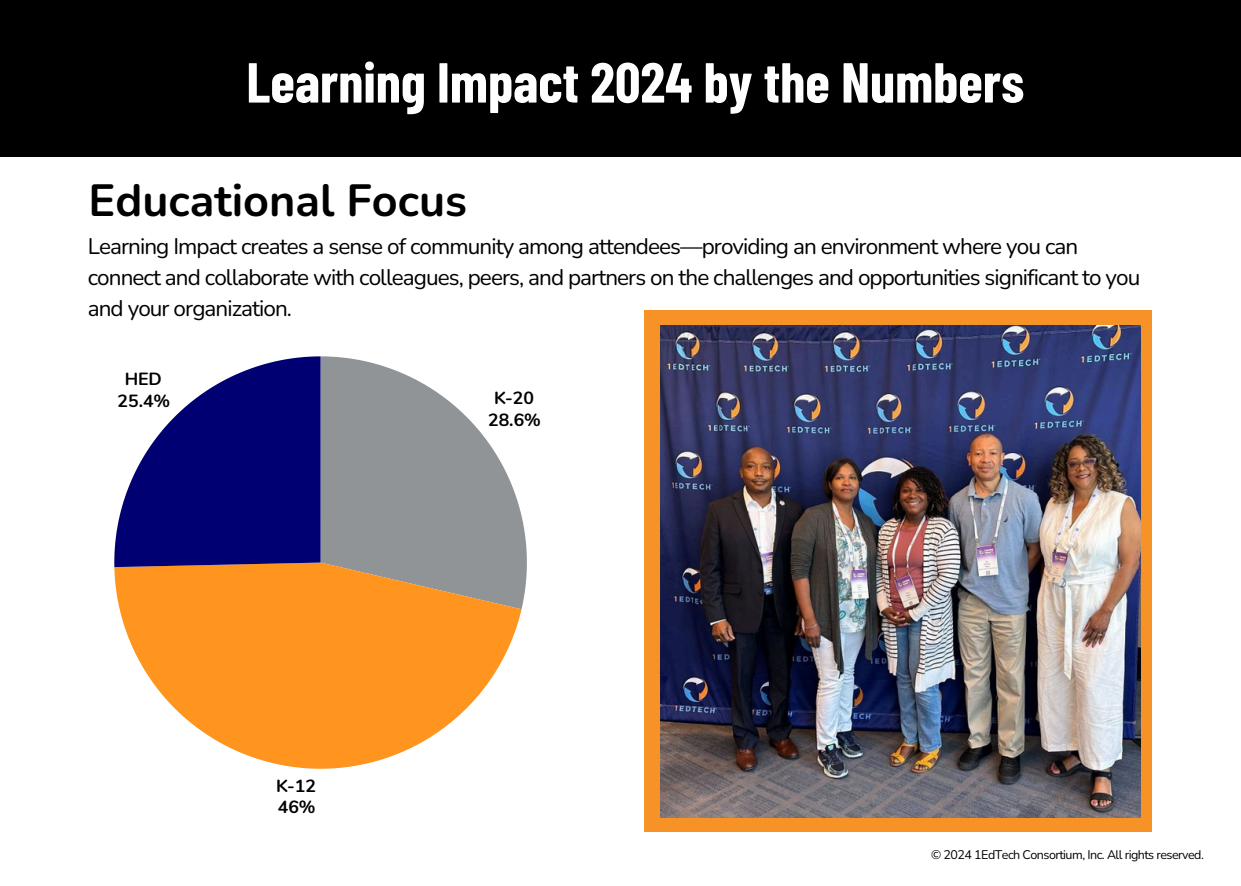
<style>
.page{position:relative;width:1241px;height:886px;background:#fff}
.page>*{position:absolute;margin:0;border:0;box-sizing:border-box;transform-origin:0 0}
.t1{font:700 56.25px "Barlow Condensed";color:#fff}
.t2{font:700 45px "Nunito";color:#000}
.t3{font:22.5px/31px "Nunito";letter-spacing:-.04em;color:#000}
.t4{font:700 17.62px/21.6px "Nunito";color:#000;text-align:center}
.t5{font:12.5px "Nunito";letter-spacing:-.04em;color:#000}
</style>
<div class="page">
<svg style="left:320px;top:356px;width:207px;height:253px;fill:#919496"></svg>
<svg style="left:114px;top:563px;width:407px;height:206px;fill:#ff941f"></svg>
<svg style="left:114px;top:356px;width:206px;height:211px"></svg>
<div style="left:0;top:0;width:1240px;height:156px;background:#000"></div>
<div style="left:644px;top:311px;width:508px;height:521px;background:#f79326"></div>
<img style="left:660px;top:326px;width:479px;height:492px">
<h2 class="t1" style="left:246px;top:46px;width:779px">Learning Impact 2024 by the Numbers</h2>
<h3 class="t2" style="left:89px;top:170px;width:380px">Educational Focus</h3>
<p class="t3" style="left:88px;top:231px;width:1054px">Learning Impact creates a sense of community among attendees—providing an environment where you can connect and collaborate with colleagues, peers, and partners on the challenges and opportunities significant to you and your organization.</p>
<p class="t4" style="left:117px;top:369px;width:54px">HED<br>25.4%</p>
<p class="t4" style="left:276px;top:775px;width:41px;text-align:left">K-12<br>46%</p>
<p class="t4" style="left:488px;top:387px;width:54px">K-20<br>28.6%</p>
<p class="t5" style="left:931px;top:847px;width:274px">© 2024 1EdTech Consortium, Inc. All rights reserved.</p>
</div>
